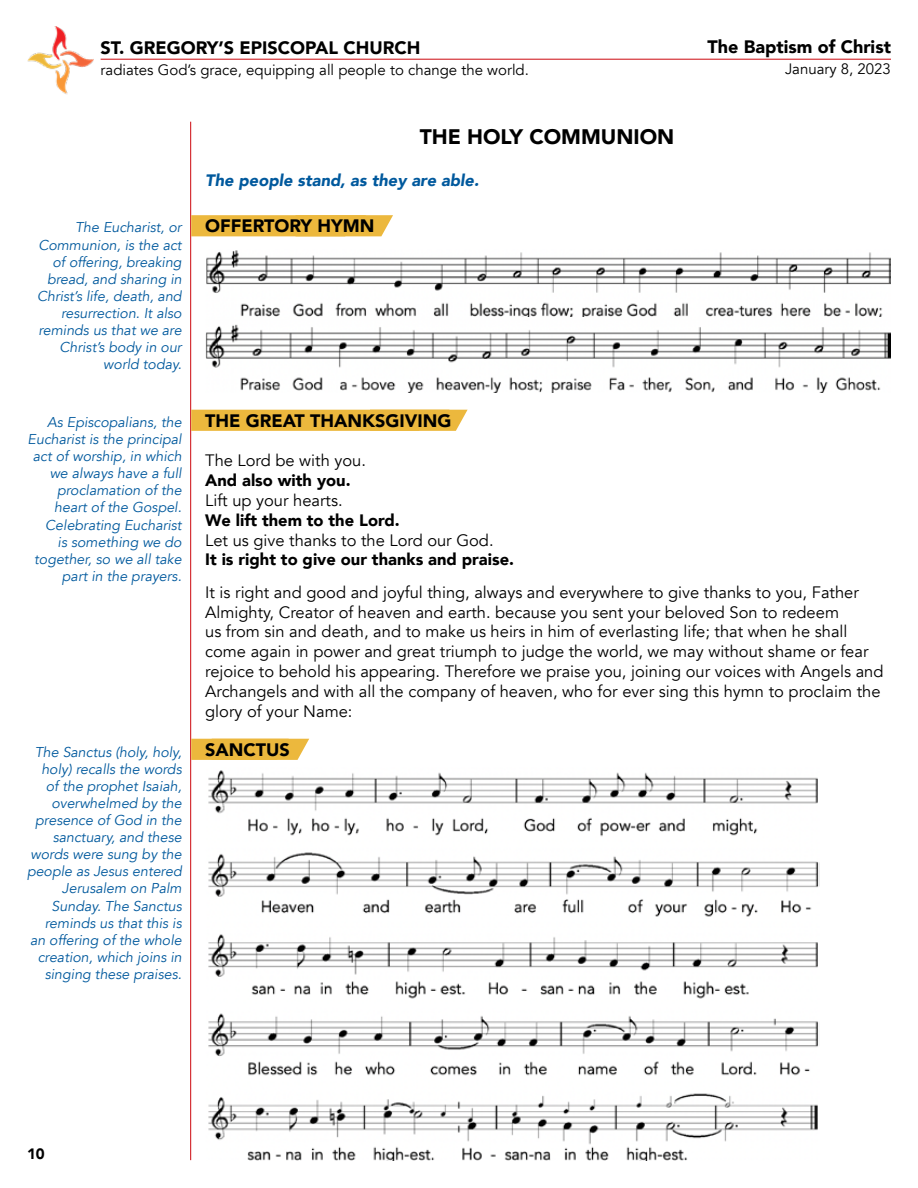
<style>
.page{position:relative;width:918px;height:1188px;background:#fff}
.page>*{position:absolute;margin:0;border:0;box-sizing:border-box;transform-origin:0 0}
.t1{font:900 21px "Avenir";color:#000}
.t2{font:900 18px "Avenir";color:#000}
.t3{font:16.5px/19.8px "Avenir";color:#000}
.t4{font:900 16.5px "Avenir";color:#000}
.t5{font:italic 900 16.5px "Avenir";color:#00599d}
.t6{font:15px "Avenir";color:#000}
.t7{font:900 15px "Avenir";color:#000}
.t8{font:italic 14.25px/17.1px "Avenir";color:#00599d;text-align:right}
</style>
<div class="page">
<hr style="left:101px;top:59px;width:790px;height:1px;background:#d2232a">
<img style="left:27px;top:27px;width:89px;height:68px">
<hr style="left:190px;top:122px;width:1px;height:1038px;background:#d2232a">
<img style="left:206px;top:250px;width:684px;height:67px">
<img style="left:208px;top:770px;width:611px;height:391px">
<img style="left:205px;top:324px;width:685px;height:68px">
<div style="left:191px;top:215px;width:202px;height:21px;background:#ecb83d"></div>
<div style="left:191px;top:410px;width:277px;height:21px;background:#ecb83d"></div>
<svg style="left:191px;top:739px;width:118px;height:21px;background:#ecbb46"></svg>
<p class="t2" style="left:101px;top:33px;width:321px">ST. GREGORY’S EPISCOPAL CHURCH</p>
<p class="t6" style="left:101px;top:61px;width:430px">radiates God’s grace, equipping all people to change the world.</p>
<p class="t8" style="left:37px;top:219px;width:146px">The Eucharist, or<br>Communion, is the act of offering, breaking bread, and sharing in<br>Christ’s life, death, and resurrection. It also reminds us that we are<br>Christ’s body in our world today.</p>
<h1 class="t1" style="left:420px;top:119px;width:256px">THE HOLY COMMUNION</h1>
<p class="t5" style="left:205px;top:166px;width:275px">The people stand, as they are able.</p>
<p class="t2" style="left:205px;top:211px;width:171px">OFFERTORY HYMN</p>
<p class="t2" style="left:707px;top:31px;width:185px">The Baptism of Christ</p>
<p class="t6" style="left:785px;top:60px;width:107px">January 8, 2023</p>
<p class="t8" style="left:28px;top:414px;width:156px">As Episcopalians, the<br>Eucharist is the principal act of worship, in which we always have a full proclamation of the heart of the Gospel.<br>Celebrating Eucharist<br>is something we do together, so we all take part in the prayers.</p>
<p class="t8" style="left:27px;top:743px;width:156px">The Sanctus (holy, holy, holy) recalls the words of the prophet Isaiah, overwhelmed by the presence of God in the sanctuary, and these words were sung by the people as Jesus entered<br>Jerusalem on Palm<br>Sunday. The Sanctus reminds us that this is an offering of the whole creation, which joins in singing these praises.</p>
<p class="t2" style="left:205px;top:405px;width:248px">THE GREAT THANKSGIVING</p>
<p class="t3" style="left:205px;top:451px;width:162px">The Lord be with you.</p>
<p class="t4" style="left:205px;top:466px;width:147px">And also with you.</p>
<p class="t3" style="left:205px;top:491px;width:139px">Lift up your hearts.</p>
<p class="t4" style="left:205px;top:506px;width:196px">We lift them to the Lord.</p>
<p class="t3" style="left:205px;top:530px;width:290px">Let us give thanks to the Lord our God.</p>
<p class="t4" style="left:205px;top:545px;width:310px">It is right to give our thanks and praise.</p>
<p class="t3" style="left:205px;top:583px;width:680px">It is right and good and joyful thing, always and everywhere to give thanks to you, Father Almighty, Creator of heaven and earth. because you sent your beloved Son to redeem<br>us from sin and death, and to make us heirs in him of everlasting life; that when he shall come again in power and great triumph to judge the world, we may without shame or fear rejoice to behold his appearing. Therefore we praise you, joining our voices with Angels and Archangels and with all the company of heaven, who for ever sing this hymn to proclaim the glory of your Name:</p>
<p class="t2" style="left:205px;top:734px;width:86px">SANCTUS</p>
<p class="t7" style="left:27px;top:1141px;width:19px">10</p>
</div>
